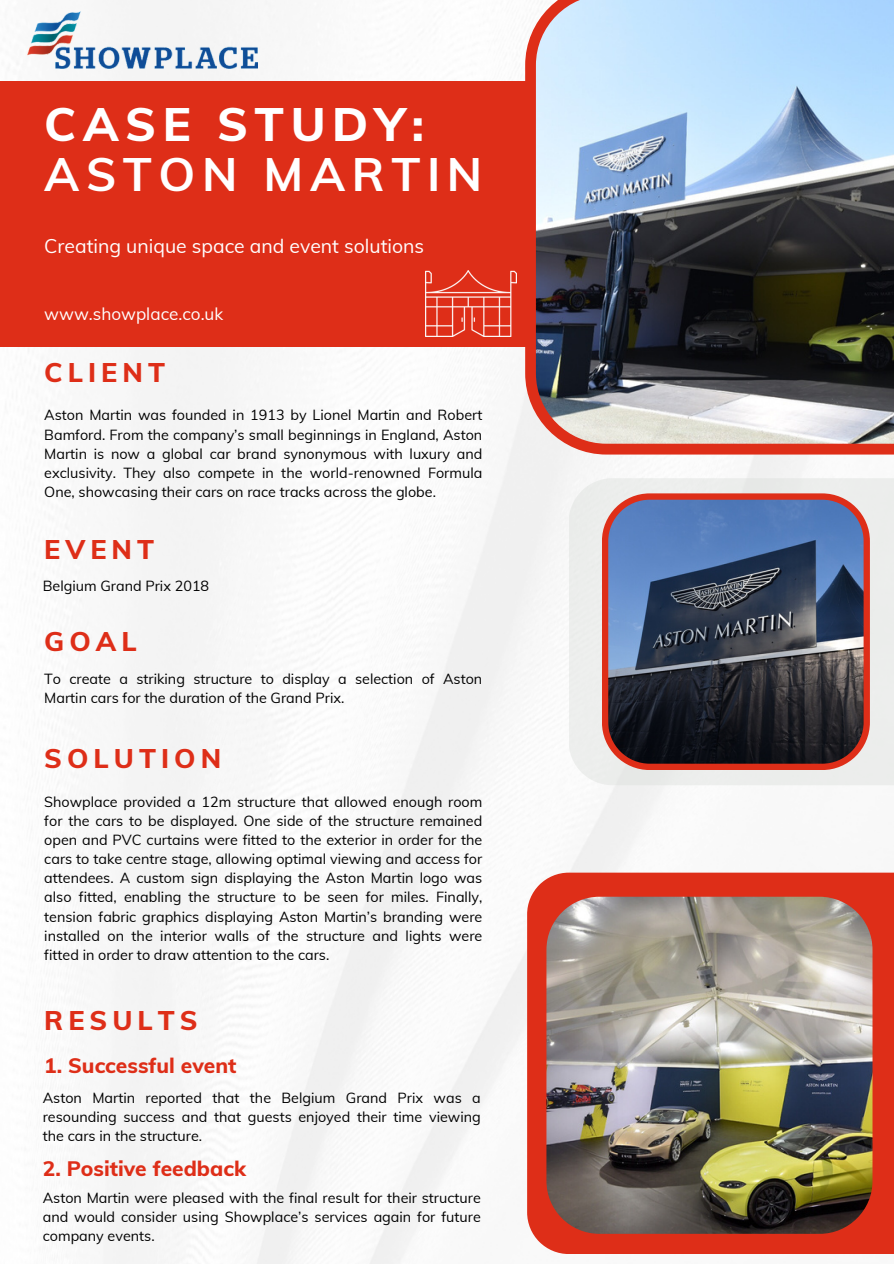
<style>
.page{position:relative;width:894px;height:1264px;background:#fff}
.page>*{position:absolute;margin:0;border:0;box-sizing:border-box;transform-origin:0 0}
.t1{font:700 46.95px "Muli";letter-spacing:.14em;color:#fff}
.t2{font:800 46.95px "Muli";letter-spacing:.14em;color:#fff}
.t3{font:800 27px "Muli";letter-spacing:.185em;color:#de2e18}
.t4{font:800 21px "Muli";color:#de2e18}
.t5{font:19.35px "Muli";color:#fff}
.t6{font:17.1px "Muli";color:#fff}
.t7{font:14.4px/19.2px "Muli";color:#000;text-align:justify}
</style>
<div class="page">
<img style="left:0;top:0;width:893px;height:1263px">
<div style="left:0;top:82px;width:614px;height:265px;background:#de2e18"></div>
<svg style="left:525px;top:0;width:368px;height:454px;background:#818792"></svg>
<svg style="left:568px;top:478px;width:325px;height:307px;background:#ece9e8"></svg>
<img style="left:27px;top:11px;width:230px;height:58px">
<img style="left:425px;top:270px;width:91px;height:67px">
<svg style="left:527px;top:872px;width:366px;height:381px;background:#df3b26"></svg>
<img style="left:538px;top:888px;width:342px;height:353px">
<svg style="left:601px;top:493px;width:268px;height:277px;background:#4f4f65"></svg>
<p class="t2" style="left:44px;top:93px;width:381px">CASE STUDY:</p>
<p class="t1" style="left:44px;top:144px;width:439px">ASTON MARTIN</p>
<p class="t5" style="left:44px;top:233px;width:381px">Creating unique space and event solutions</p>
<p class="t6" style="left:44px;top:303px;width:180px">www.showplace.co.uk</p>
<p class="t3" style="left:44px;top:355px;width:122px">CLIENT</p>
<p class="t7" style="left:44px;top:405px;width:439px">Aston Martin was founded in 1913 by Lionel Martin and Robert Bamford. From the company’s small beginnings in England, Aston Martin is now a global car brand synonymous with luxury and exclusivity. They also compete in the world-renowned Formula One, showcasing their cars on race tracks across the globe.</p>
<p class="t3" style="left:44px;top:532px;width:111px">EVENT</p>
<p class="t7" style="left:43px;top:576px;width:168px">Belgium Grand Prix 2018</p>
<p class="t3" style="left:44px;top:624px;width:94px">GOAL</p>
<p class="t7" style="left:44px;top:668px;width:439px">To create a striking structure to display a selection of Aston<br>Martin cars for the duration of the Grand Prix.</p>
<p class="t3" style="left:44px;top:740px;width:178px">SOLUTION</p>
<p class="t7" style="left:44px;top:791px;width:439px">Showplace provided a 12m structure that allowed enough room for the cars to be displayed. One side of the structure remained open and PVC curtains were fitted to the exterior in order for the cars to take centre stage, allowing optimal viewing and access for attendees. A custom sign displaying the Aston Martin logo was also fitted, enabling the structure to be seen for miles. Finally, tension fabric graphics displaying Aston Martin’s branding were installed on the interior walls of the structure and lights were fitted in order to draw attention to the cars.</p>
<p class="t3" style="left:44px;top:1002px;width:155px">RESULTS</p>
<p class="t4" style="left:44px;top:1051px;width:194px">1. Successful event</p>
<p class="t7" style="left:43px;top:1087px;width:439px">Aston Martin reported that the Belgium Grand Prix was a resounding success and that guests enjoyed their time viewing the cars in the structure.</p>
<p class="t4" style="left:43px;top:1154px;width:205px">2. Positive feedback</p>
<p class="t7" style="left:43px;top:1187px;width:439px">Aston Martin were pleased with the final result for their structure and would consider using Showplace’s services again for future company events.</p>
</div>
